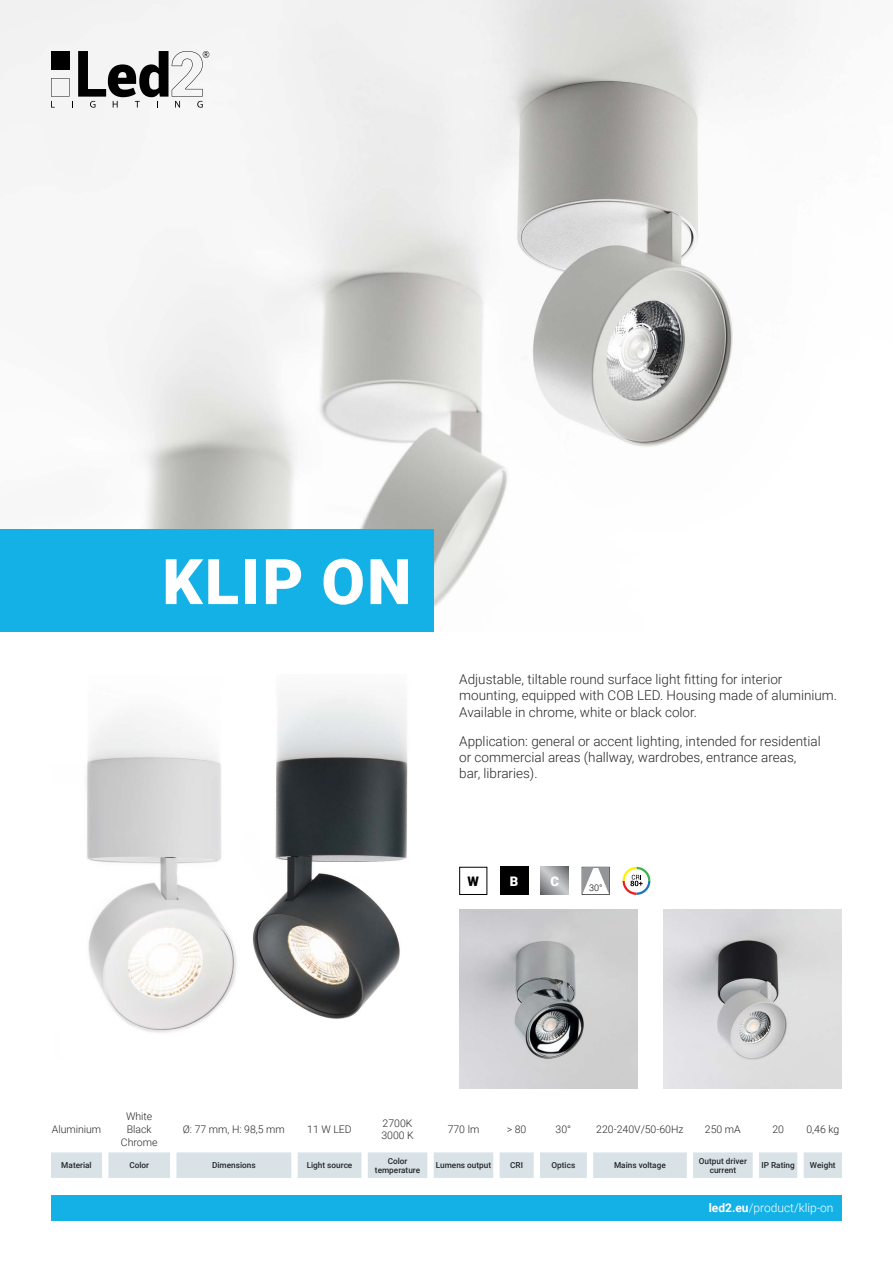
<style>
.page{position:relative;width:893px;height:1263px;background:#fff}
.page>*{position:absolute;margin:0;border:0;box-sizing:border-box;transform-origin:0 0}
.t1{font:900 63px "Roboto";letter-spacing:.035em;color:#fff}
.t2{font:300 13.5px/16.2px "Roboto";color:#252729}
.t3{font:900 13.2px "Roboto";color:#fff}
.t4{font:900 13.2px "Roboto";color:#000}
.t5{font:300 12px "Roboto";color:#fff}
.t6{font:300 10.5px/12.6px "Roboto";color:#252729;text-align:center}
.t7{font:300 9.15px "Roboto";color:#000}
.t8{font:500 8.25px/9px "Roboto";color:#252729;text-align:center}
.s1{font-weight:700}
</style>
<div class="page">
<img style="left:0;top:0;width:812px;height:607px">
<svg style="left:51px;top:1152px;width:791px;height:26px;background:#dce5e9"></svg>
<div style="left:51px;top:1195px;width:791px;height:25px;background:#14b1e7"></div>
<img style="left:86px;top:695px;width:322px;height:338px">
<div style="left:0;top:529px;width:434px;height:102px;background:#14b1e7"></div>
<img style="left:459px;top:910px;width:179px;height:179px">
<img style="left:663px;top:910px;width:179px;height:179px">
<svg style="left:51px;top:51px;width:158px;height:57px"></svg>
<svg style="left:622px;top:867px;width:28px;height:28px"></svg>
<svg style="left:582px;top:867px;width:28px;height:28px"></svg>
<div style="left:459px;top:867px;width:28px;height:28px;border:1px solid #000"></div>
<div style="left:500px;top:867px;width:28px;height:28px;background:#000"></div>
<svg style="left:541px;top:867px;width:28px;height:28px"></svg>
<p class="t1" style="left:162px;top:537px;width:250px">KLIP ON</p>
<p class="t2" style="left:459px;top:671px;width:379px">Adjustable, tiltable round surface light fitting for interior mounting, equipped with COB LED. Housing made of aluminium.<br>Available in chrome, white or black color.</p>
<p class="t2" style="left:459px;top:732px;width:363px">Application: general or accent lighting, intended for residential or commercial areas (hallway, wardrobes, entrance areas, bar, libraries).</p>
<p class="t4" style="left:468px;top:872px;width:13px">W</p>
<p class="t3" style="left:510px;top:872px;width:10px">B</p>
<p class="t3" style="left:551px;top:872px;width:10px">C</p>
<p class="t7" style="left:589px;top:882px;width:15px">30°</p>
<p class="t6" style="left:52px;top:1122px;width:51px">Aluminium</p>
<p class="t6" style="left:121px;top:1110px;width:38px">White<br>Black<br>Chrome</p>
<p class="t6" style="left:183px;top:1122px;width:104px">Ø: 77 mm, H: 98,5 mm</p>
<p class="t6" style="left:307px;top:1122px;width:46px">11 W LED</p>
<p class="t6" style="left:381px;top:1116px;width:34px;text-align:left">2700K<br>3000 K</p>
<p class="t6" style="left:448px;top:1122px;width:33px">770 lm</p>
<p class="t6" style="left:507px;top:1122px;width:21px">&gt; 80</p>
<p class="t6" style="left:556px;top:1122px;width:17px">30°</p>
<p class="t6" style="left:596px;top:1122px;width:89px">220-240V/50-60Hz</p>
<p class="t6" style="left:705px;top:1122px;width:37px">250 mA</p>
<p class="t6" style="left:772px;top:1122px;width:13px">20</p>
<p class="t6" style="left:806px;top:1122px;width:34px">0,46 kg</p>
<p class="t8" style="left:61px;top:1160px;width:32px">Material</p>
<p class="t8" style="left:129px;top:1160px;width:21px">Color</p>
<p class="t8" style="left:212px;top:1160px;width:45px">Dimensions</p>
<p class="t8" style="left:307px;top:1160px;width:47px">Light source</p>
<p class="t8" style="left:375px;top:1156px;width:47px">Color temperature</p>
<p class="t8" style="left:436px;top:1160px;width:57px">Lumens output</p>
<p class="t8" style="left:510px;top:1160px;width:14px">CRI</p>
<p class="t8" style="left:552px;top:1160px;width:25px">Optics</p>
<p class="t8" style="left:614px;top:1160px;width:53px">Mains voltage</p>
<p class="t8" style="left:699px;top:1156px;width:50px">Output driver current</p>
<p class="t8" style="left:761px;top:1160px;width:35px">IP Rating</p>
<p class="t8" style="left:810px;top:1160px;width:27px">Weight</p>
<p class="t5" style="left:709px;top:1199px;width:126px"><span class="s1">led2.eu</span>/product/klip-on</p>
</div>
